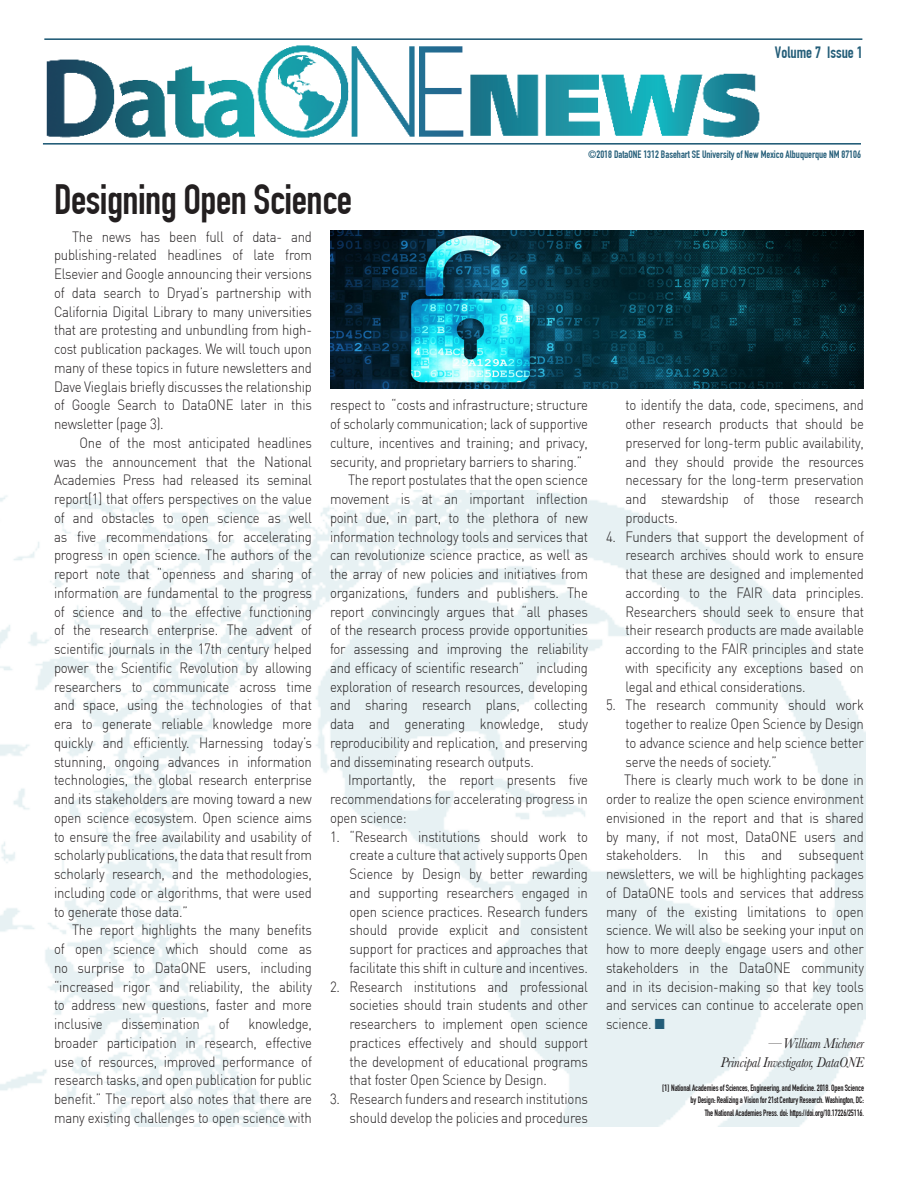
<style>
.page{position:relative;width:918px;height:1188px;background:#fff}
.page>*{position:absolute;margin:0;border:0;box-sizing:border-box;transform-origin:0 0}
.Head_2{font:41.4px "DIN Engschrift";letter-spacing:-.015em;color:#231f20}
.t1{font:16.05px "DIN Engschrift";color:#235d78}
.Body{font:300 14.7px/18.8px "DIN";letter-spacing:-.015em;color:#231f20;text-align:justify;scale:.9 1}
.Body-2{font:italic 14.7px "Baskerville";letter-spacing:-.015em;color:#231f20;scale:.9 1}
.t2{font:10.5px "DIN Engschrift";color:#235d78}
.t3{font:9px "DIN Engschrift";letter-spacing:-.015em;color:#231f20;scale:.9 1}
.t4{font:9px "DIN Engschrift";letter-spacing:-.015em;color:#231f20}
.s1{color:#235d78}
</style>
<div class="page">
<img style="left:0;top:491px;width:866px;height:635px">
<img style="left:46px;top:45px;width:714px;height:93px">
<hr style="left:43px;top:143px;width:818px;height:2px;background:#235d78">
<hr style="left:44px;top:38px;width:818px;height:2px;background:#235d78">
<img style="left:331px;top:230px;width:533px;height:158px">
<p class="t1" style="left:775px;top:43px;width:89px">Volume 7 Issue 1</p>
<p class="Head_2" style="left:54px;top:176px;width:300px">Designing Open Science</p>
<p class="t2" style="left:588px;top:148px;width:274px">©2018 DataONE 1312 Basehart SE University of New Mexico Albuquerque NM 87106</p>
<p class="Body" style="left:54px;top:227px;width:288px;text-indent:18px">The news has been full of data- and publishing-related headlines of late from Elsevier and Google announcing their versions of data search to Dryad’s partnership with California Digital Library to many universities that are protesting and unbundling from high&shy;cost publication packages. We will touch upon many of these topics in future newsletters and Dave Vieglais briefly discusses the relationship of Google Search to DataONE later in this newsletter (page 3).</p>
<p class="Body" style="left:54px;top:433px;width:288px;text-indent:26px">One of the most anticipated headlines was the announcement that the National Academies Press had released its seminal report[1] that offers perspectives on the value of and obstacles to open science as well as five recommendations for accelerating progress in open science. The authors of the report note that “openness and sharing of information are fundamental to the progress of science and to the effective functioning of the research enterprise. The advent of scientific journals in the 17th century helped power the Scientific Revolution by allowing researchers to communicate across time and space, using the technologies of that era to generate reliable knowledge more quickly and efficiently. Harnessing today’s stunning, ongoing advances in information technologies, the global research enterprise and its stakeholders are moving toward a new open science ecosystem. Open science aims to ensure the free availability and usability of scholarly publications, the data that result from scholarly research, and the methodologies, including code or algorithms, that were used to generate those data.”</p>
<p class="Body" style="left:54px;top:920px;width:288px;text-indent:18px">The report highlights the many benefits of open science which should come as no surprise to DataONE users, including “increased rigor and reliability, the ability to address new questions, faster and more inclusive</p>
<p class="Body" style="left:54px;top:1014px;width:288px;text-indent:194px">knowledge, broader participation in research, effective use of resources, improved performance of research tasks, and open publication for public benefit.” The report also notes that there are many existing challenges to open science with</p>
<p class="Body" style="left:122px;top:1014px;width:89px">dissemination</p>
<p class="Body" style="left:219px;top:1014px;width:13px">of</p>
<p class="Body" style="left:330px;top:395px;width:288px">respect to “costs and infrastructure; structure of scholarly communication; lack of supportive culture, incentives and training; and privacy, security, and proprietary barriers to sharing.”</p>
<p class="Body" style="left:330px;top:470px;width:288px;text-indent:18px">The report postulates that the open science movement is at an important inflection point due, in part, to the plethora of new information technology tools and services that can revolutionize science practice, as well as the array of new policies and initiatives from organizations, funders and publishers. The report convincingly argues that “all phases of the research process provide opportunities for assessing and improving the reliability and efficacy of scientific research” including exploration of research resources, developing and sharing research plans, collecting data and generating knowledge, study reproducibility and replication, and preserving and disseminating research outputs.</p>
<p class="Body" style="left:330px;top:770px;width:288px;text-indent:18px">Importantly, the report presents five recommendations for accelerating progress in open science:</p>
<p class="Body" style="left:350px;top:827px;width:267px;text-indent:-20px">1. “Research institutions should work to create a culture that actively supports Open Science by Design by better rewarding and supporting researchers engaged in open science practices. Research funders should provide explicit and consistent support for practices and approaches that facilitate this shift in culture and incentives.</p>
<p class="Body" style="left:350px;top:977px;width:267px;text-indent:-20px">2. Research institutions and professional societies should train students and other researchers to implement open science practices effectively and should support the development of educational programs that foster Open Science by Design.</p>
<p class="Body" style="left:330px;top:1089px;width:288px;text-align:right">3. Research funders and research institutions should develop the policies and procedures</p>
<p class="Body" style="left:626px;top:395px;width:267px">to identify the data, code, specimens, and other research products that should be preserved for long-term public availability, and they should provide the resources necessary for the long-term preservation and stewardship of those research products.</p>
<p class="Body" style="left:626px;top:527px;width:267px;text-indent:-20px">4. Funders that support the development of research archives should work to ensure that these are designed and implemented according to the FAIR data principles.<br>Researchers should seek to ensure that their research products are made available according to the FAIR principles and state with specificity any exceptions based on legal and ethical considerations.</p>
<p class="Body" style="left:626px;top:695px;width:267px;text-indent:-20px">5. The research community should work together to realize Open Science by Design to advance science and help science better serve the needs of society.”</p>
<p class="Body" style="left:606px;top:770px;width:288px;text-indent:18px">There is clearly much work to be done in order to realize the open science environment envisioned in the report and that is shared by many, if not most, DataONE users and stakeholders. In this and subsequent newsletters, we will be highlighting packages of DataONE tools and services that address many of the existing limitations to open science. We will also be seeking your input on how to more deeply engage users and other stakeholders in the DataONE community and in its decision-making so that key tools and services can continue to accelerate open science. <span class="s1">■</span></p>
<p class="Body-2" style="left:769px;top:1033px;width:107px">—William Michener</p>
<p class="Body-2" style="left:721px;top:1052px;width:161px">Principal Investigator, DataONE</p>
<p class="t4" style="left:662px;top:1082px;width:203px">[1] National Academies of Sciences, Engineering, and Medicine. 2018. Open Science</p>
<p class="t3" style="left:691px;top:1095px;width:194px">by Design: Realizing a Vision for 21st Century Research. Washington, DC:</p>
<p class="t3" style="left:705px;top:1108px;width:178px">The National Academies Press. doi: https://doi.org/10.17226/25116.</p>
</div>
